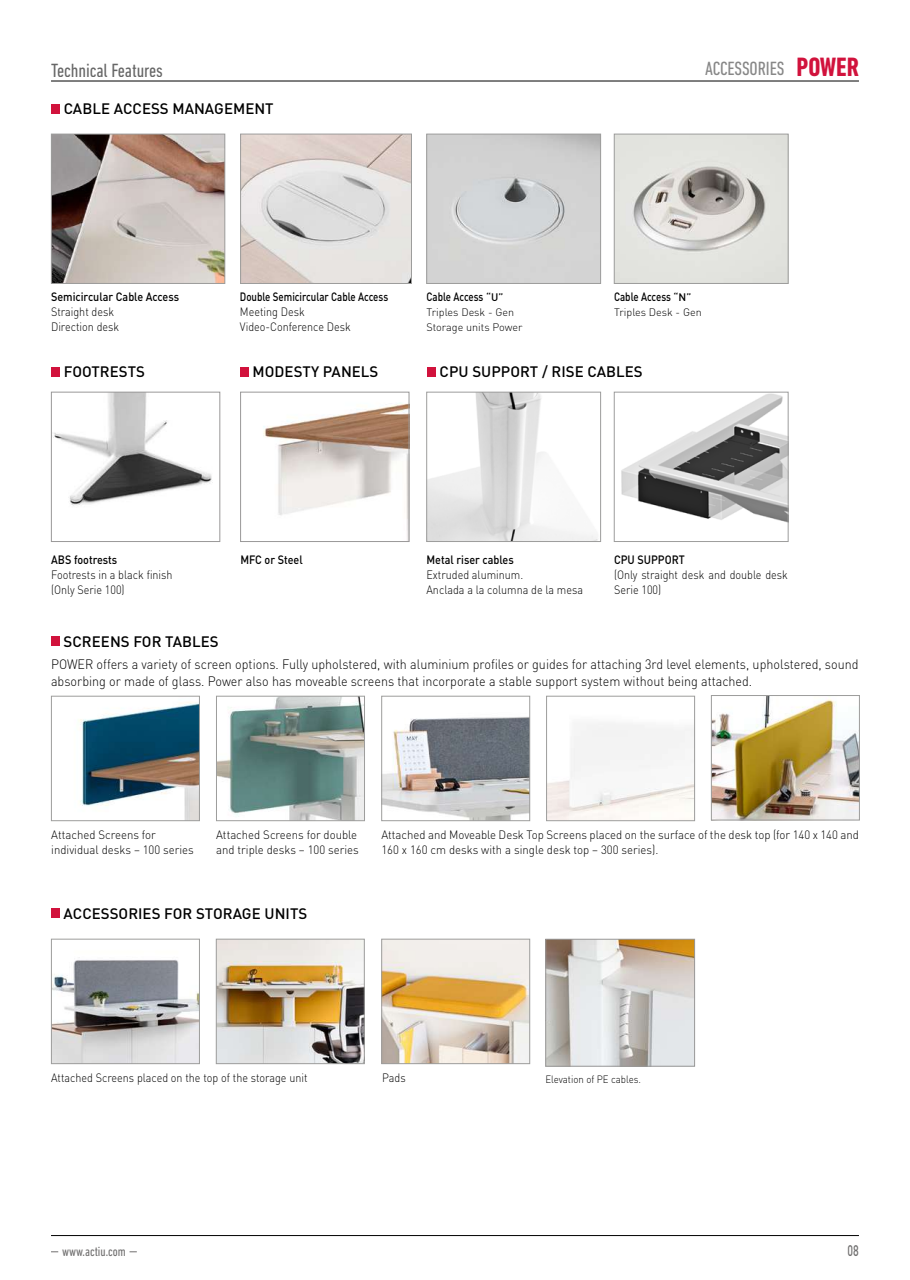
<style>
.page{position:relative;width:910px;height:1280px;background:#fff}
.page>*{position:absolute;margin:0;border:0;box-sizing:border-box;transform-origin:0 0}
.t1{font:700 condensed 27px "DIN Next LT Pro";letter-spacing:-.005em;color:#d1123c}
.t2{font:condensed 19.5px "DIN Next LT Pro";letter-spacing:-.005em;color:#000}
.t3{font:condensed 19.5px "DIN Next LT Pro";letter-spacing:-.005em;color:#878787}
.t4{font:500 15.15px "DIN Pro";color:#706f6f;scale:.7 1}
.t5{font:500 15px "DIN Pro";letter-spacing:.005em;color:#000}
.t6{font:300 13.5px/16.5px "DIN Pro";color:#000;scale:.93 1}
.t7{font:condensed 13.5px "DIN Next LT Pro";color:#706f6f}
.t8{font:300 12px/15px "DIN Pro";color:#000;scale:.9 1}
.t9{font:300 12px/15px "DIN Pro";color:#000;scale:.95 1}
.t10{font:500 12px "DIN Pro";color:#000;scale:.9 1}
.t11{font:500 12px "DIN Pro";color:#000;scale:.81 1}
.t12{font:300 10.8px/15px "DIN Pro";color:#000}
.t13{font:300 10.5px "DIN Pro";color:#000;scale:.92 1}
.s1{font-size:10.8px}
</style>
<div class="page">
<hr style="left:51px;top:81px;width:808px;height:1px;background:#000">
<hr style="left:51px;top:1235px;width:808px;height:1px;background:#000">
<img style="left:53px;top:136px;width:170px;height:146px">
<div style="left:51px;top:134px;width:174px;height:150px;border:1px solid #9d9d9c"></div>
<img style="left:428px;top:136px;width:171px;height:146px">
<div style="left:426px;top:134px;width:175px;height:150px;border:1px solid #9d9d9c"></div>
<img style="left:616px;top:136px;width:170px;height:146px">
<div style="left:614px;top:134px;width:174px;height:150px;border:1px solid #9d9d9c"></div>
<img style="left:428px;top:394px;width:170px;height:146px">
<div style="left:426px;top:392px;width:175px;height:150px;border:1px solid #9d9d9c"></div>
<img style="left:621px;top:394px;width:165px;height:128px">
<div style="left:614px;top:392px;width:174px;height:150px;border:1px solid #9d9d9c"></div>
<img style="left:547px;top:941px;width:146px;height:123px">
<div style="left:545px;top:939px;width:150px;height:127px;border:1px solid #999898"></div>
<img style="left:263px;top:403px;width:144px;height:116px">
<div style="left:240px;top:392px;width:169px;height:150px;border:1px solid #999898"></div>
<img style="left:53px;top:394px;width:160px;height:112px">
<div style="left:51px;top:392px;width:169px;height:150px;border:1px solid #999898"></div>
<img style="left:218px;top:698px;width:145px;height:121px">
<div style="left:216px;top:696px;width:149px;height:125px;border:1px solid #9d9d9c"></div>
<img style="left:53px;top:960px;width:145px;height:102px">
<div style="left:51px;top:939px;width:149px;height:125px;border:1px solid #9d9d9c"></div>
<img style="left:383px;top:717px;width:145px;height:102px">
<div style="left:381px;top:696px;width:149px;height:125px;border:1px solid #9d9d9c"></div>
<img style="left:78px;top:702px;width:120px;height:117px">
<div style="left:51px;top:696px;width:149px;height:125px;border:1px solid #9d9d9c"></div>
<img style="left:218px;top:941px;width:144px;height:121px">
<div style="left:216px;top:939px;width:148px;height:125px;border:1px solid #9d9d9c"></div>
<img style="left:548px;top:723px;width:145px;height:96px">
<div style="left:546px;top:696px;width:149px;height:125px;border:1px solid #9d9d9c"></div>
<img style="left:713px;top:697px;width:145px;height:121px">
<div style="left:711px;top:695px;width:149px;height:125px;border:1px solid #9d9d9c"></div>
<img style="left:383px;top:941px;width:145px;height:121px">
<div style="left:381px;top:939px;width:149px;height:125px;border:1px solid #9d9d9c"></div>
<img style="left:242px;top:136px;width:168px;height:146px">
<div style="left:240px;top:134px;width:172px;height:150px;border:1px solid #9d9d9c"></div>
<div style="left:51px;top:636px;width:9px;height:10px;background:#d1123c"></div>
<div style="left:51px;top:908px;width:9px;height:10px;background:#d1123c"></div>
<div style="left:51px;top:367px;width:9px;height:9px;background:#d1123c"></div>
<div style="left:51px;top:104px;width:9px;height:10px;background:#d1123c"></div>
<div style="left:240px;top:367px;width:8px;height:9px;background:#d1123c"></div>
<div style="left:427px;top:367px;width:8px;height:9px;background:#d1123c"></div>
<h2 class="t2" style="left:51px;top:59px;width:113px">Technical Features</h2>
<p class="t5" style="left:64px;top:98px;width:212px">CABLE ACCESS MANAGEMENT</p>
<h2 class="t3" style="left:705px;top:58px;width:81px">ACCESSORIES</h2>
<h1 class="t1" style="left:796px;top:51px;width:64px">POWER</h1>
<p class="t10" style="left:51px;top:289px;width:144px">Semicircular Cable Access</p>
<p class="t8" style="left:51px;top:304px;width:77px">Straight desk<br>Direction desk</p>
<p class="t5" style="left:64px;top:362px;width:83px">FOOTRESTS</p>
<p class="t11" style="left:240px;top:289px;width:185px">Double Semicircular Cable Access</p>
<p class="t8" style="left:240px;top:304px;width:125px">Meeting Desk<br>Video-Conference Desk</p>
<p class="t11" style="left:426px;top:289px;width:96px">Cable Access <span class="s1">“U”</span></p>
<p class="t12" style="left:426px;top:304px;width:97px">Triples Desk - Gen<br>Storage units Power</p>
<p class="t11" style="left:614px;top:289px;width:97px">Cable Access <span class="s1">“N”</span></p>
<p class="t12" style="left:614px;top:304px;width:89px">Triples Desk - Gen</p>
<p class="t5" style="left:253px;top:361px;width:127px">MODESTY PANELS</p>
<p class="t5" style="left:440px;top:361px;width:205px">CPU SUPPORT / RISE CABLES</p>
<p class="t10" style="left:51px;top:551px;width:75px">ABS footrests</p>
<p class="t10" style="left:240px;top:551px;width:71px">MFC or Steel</p>
<p class="t8" style="left:51px;top:566px;width:136px">Footrests in a black finish (Only Serie 100)</p>
<p class="t5" style="left:64px;top:631px;width:157px">SCREENS FOR TABLES</p>
<p class="t10" style="left:426px;top:551px;width:98px">Metal riser cables</p>
<p class="t8" style="left:426px;top:566px;width:175px">Extruded aluminum.<br>Anclada a la columna de la mesa</p>
<p class="t10" style="left:614px;top:551px;width:80px">CPU SUPPORT</p>
<p class="t8" style="left:614px;top:566px;width:195px">(Only straight desk and double desk<br>Serie 100)</p>
<p class="t6" style="left:51px;top:656px;width:870px">POWER offers a variety of screen options. Fully upholstered, with aluminium profiles or guides for attaching 3rd level elements, upholstered, sound absorbing or made of glass. Power also has moveable screens that incorporate a stable support system without being attached.</p>
<p class="t9" style="left:51px;top:827px;width:152px">Attached Screens for individual desks – 100 series</p>
<p class="t9" style="left:216px;top:827px;width:152px">Attached Screens for double and triple desks – 100 series</p>
<p class="t5" style="left:64px;top:903px;width:245px">ACCESSORIES FOR STORAGE UNITS</p>
<p class="t9" style="left:381px;top:827px;width:504px">Attached and Moveable Desk Top Screens placed on the surface of the desk top (for 140 x 140 and<br>160 x 160 cm desks with a single desk top – 300 series).</p>
<p class="t8" style="left:51px;top:1070px;width:287px">Attached Screens placed on the top of the storage unit</p>
<p class="t8" style="left:382px;top:1070px;width:28px">Pads</p>
<p class="t13" style="left:545px;top:1072px;width:105px">Elevation of PE cables.</p>
<p class="t7" style="left:62px;top:1243px;width:65px">www.actiu.com</p>
<p class="t4" style="left:848px;top:1240px;width:18px">08</p>
</div>
